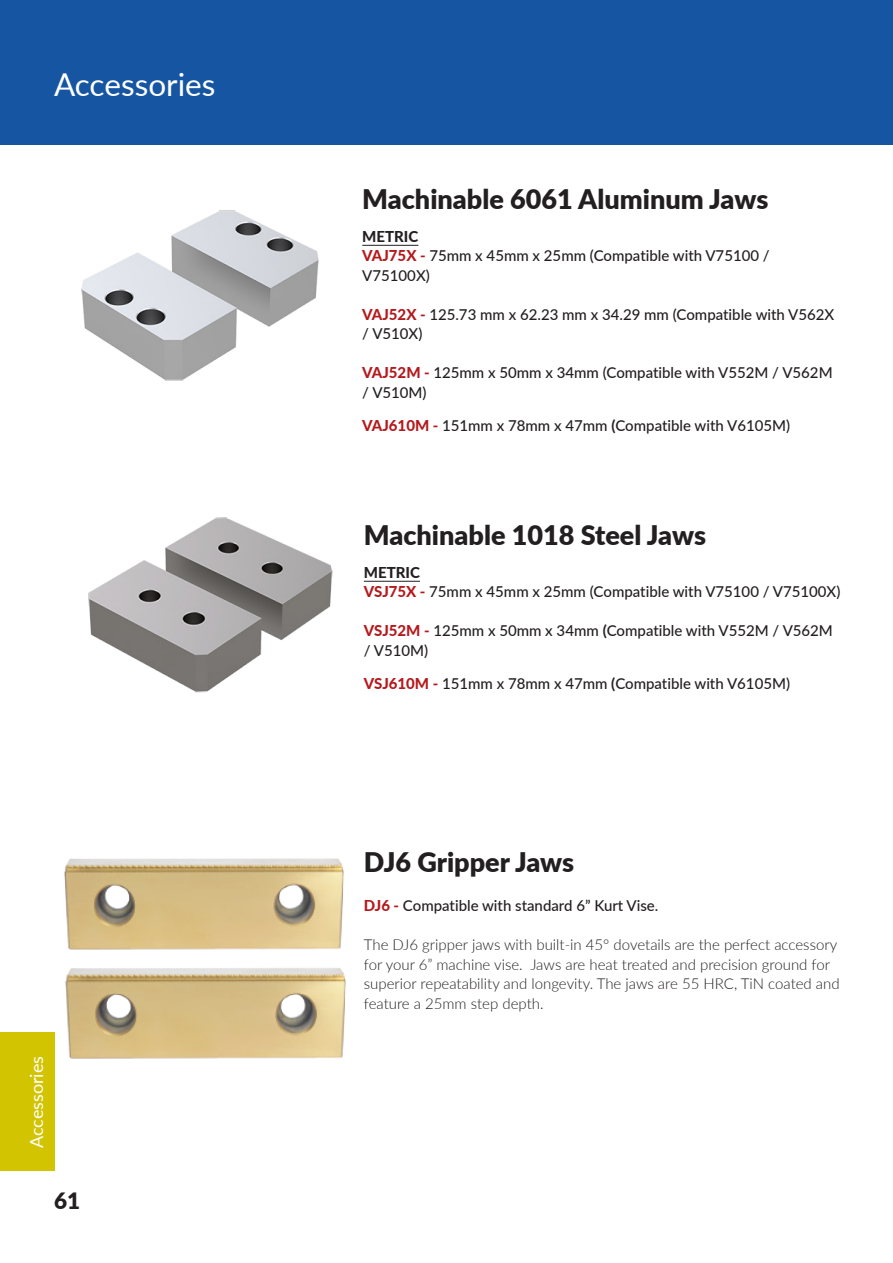
<style>
.page{position:relative;width:893px;height:1263px;background:#fff}
.page>*{position:absolute;margin:0;border:0;box-sizing:border-box;transform-origin:0 0}
.t1{font:31.5px "Lato";color:#fff}
.t2{font:900 27px "Lato";color:#231f20}
.t3{font:900 22.5px "Lato";color:#231f20}
.t4{font:18px "Lato";color:#fff}
.t5{font:500 15px/19.5px "Lato";color:#231f20}
.t6{font:300 15px/19.5px "Lato";color:#231f20}
.t7{font:800 15px "Lato";color:#231f20}
.s1{font-weight:800;color:#b4191d}
.s2{font-weight:700}
</style>
<div class="page">
<div style="left:0;top:0;width:893px;height:144px;background:#1655a2"></div>
<hr style="left:362px;top:245px;width:56px;height:1px;background:#231f20">
<hr style="left:364px;top:581px;width:56px;height:1px;background:#231f20">
<img style="left:64px;top:858px;width:280px;height:45px">
<img style="left:54px;top:903px;width:292px;height:222px">
<div style="left:0;top:1032px;width:54px;height:139px;background:#d2c401"></div>
<img style="left:81px;top:210px;width:238px;height:171px">
<img style="left:88px;top:517px;width:245px;height:176px">
<p class="t1" style="left:54px;top:62px;width:163px">Accessories</p>
<p class="t4" style="left:24px;top:1148px;width:94px;rotate:-90deg">Accessories</p>
<h3 class="t3" style="left:54px;top:1184px;width:28px">61</h3>
<p class="t2" style="left:362px;top:179px;width:408px">Machinable 6061 Aluminum Jaws</p>
<p class="t7" style="left:362px;top:225px;width:58px">METRIC</p>
<p class="t5" style="left:362px;top:245px;width:409px"><span class="s1">VAJ75X -</span> 75mm x 45mm x 25mm (Compatible with V75100 /<br>V75100X)</p>
<p class="t5" style="left:362px;top:304px;width:474px"><span class="s1">VAJ52X -</span> 125.73 mm x 62.23 mm x 34.29 mm (Compatible with V562X / V510X)</p>
<p class="t5" style="left:362px;top:362px;width:472px"><span class="s1">VAJ52M -</span> 125mm x 50mm x 34mm (Compatible with V552M / V562M / V510M)</p>
<p class="t5" style="left:362px;top:415px;width:429px"><span class="s1">VAJ610M -</span> 151mm x 78mm x 47mm <span class="s2">(</span>Compatible with V6105M)</p>
<p class="t2" style="left:364px;top:515px;width:344px">Machinable 1018 Steel Jaws</p>
<p class="t7" style="left:364px;top:561px;width:58px">METRIC</p>
<p class="t5" style="left:364px;top:581px;width:478px"><span class="s1">VSJ75X -</span> 75mm x 45mm x 25mm (Compatible with V75100 / V75100X)</p>
<p class="t5" style="left:364px;top:620px;width:471px"><span class="s1">VSJ52M -</span> 125mm x 50mm x 34mm <span class="s2">(</span>Compatible with V552M / V562M / V510M)</p>
<p class="t5" style="left:364px;top:673px;width:428px"><span class="s1">VSJ610M -</span> 151mm x 78mm x 47mm <span class="s2">(</span>Compatible with V6105M)</p>
<p class="t2" style="left:364px;top:842px;width:212px">DJ6 Gripper Jaws</p>
<p class="t5" style="left:364px;top:895px;width:296px"><span class="s1">DJ6 -</span> Compatible with standard 6” Kurt Vise.</p>
<p class="t6" style="left:364px;top:934px;width:477px">The DJ6 gripper jaws with built-in 45° dovetails are the perfect accessory for your 6” machine vise. Jaws are heat treated and precision ground for superior repeatability and longevity. The jaws are 55 HRC, TiN coated and feature a 25mm step depth.</p>
</div>
